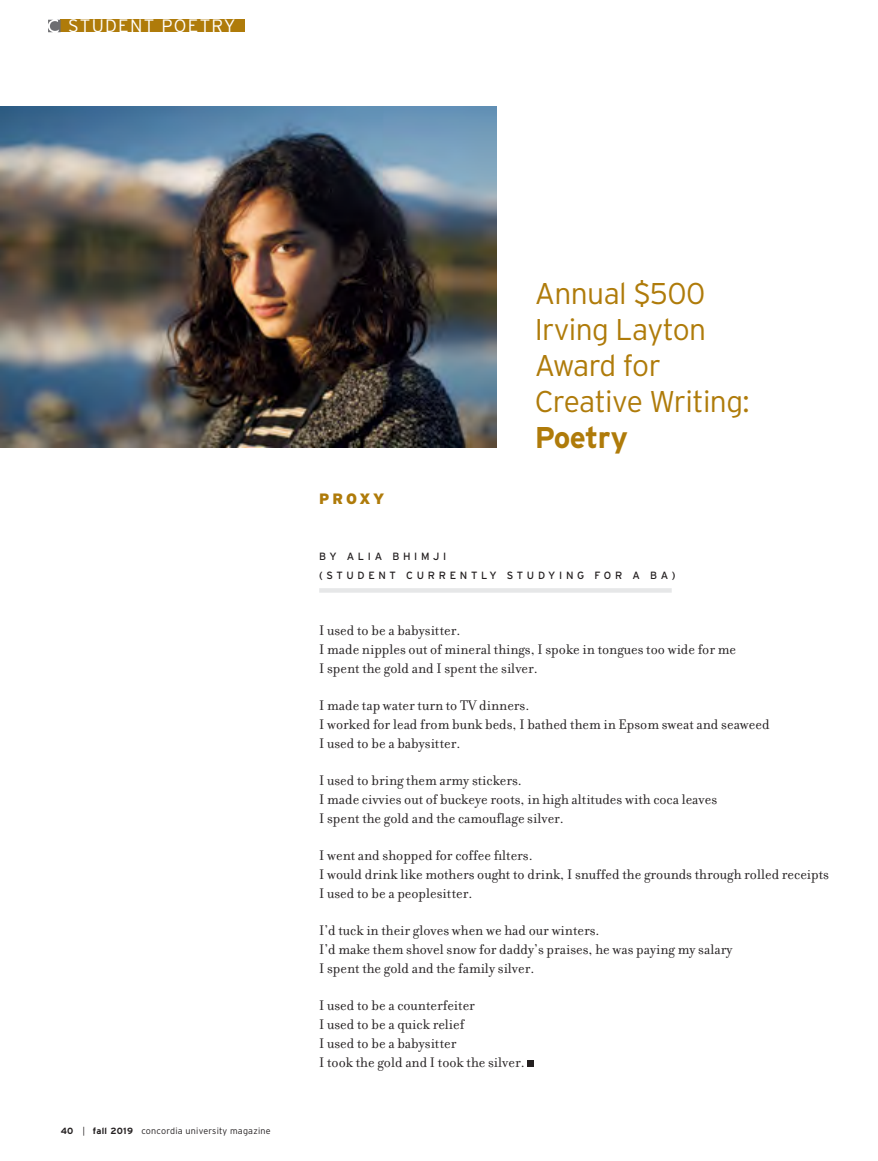
<style>
.page{position:relative;width:878px;height:1161px;background:#fff}
.page>*{position:absolute;margin:0;border:0;box-sizing:border-box;transform-origin:0 0}
.t1{font:300 30px/36px "Interstate";letter-spacing:-.02em;color:#af7b0a}
.t2{font:700 30px "Interstate";letter-spacing:-.02em;color:#af7b0a}
.t3{font:300 18px "Interstate";letter-spacing:.07em;color:#fff}
.t4{font:15px/18.8px "Filosofia";color:#231f20}
.t5{font:900 15px "Interstate";letter-spacing:.185em;color:#af7b0a}
.t6{font:10.5px/18.8px "Interstate";letter-spacing:.35em;color:#231f20}
.t7{font:300 9px "Interstate";letter-spacing:.025em;color:#231f20}
.s1{font-weight:700}
</style>
<div class="page">
<div style="left:319px;top:588px;width:352px;height:5px;background:#e6e7e8"></div>
<svg style="left:527px;top:1060px;width:6px;height:6px"></svg>
<img style="left:0;top:106px;width:496px;height:342px">
<div style="left:61px;top:20px;width:184px;height:12px;background:#af7b0a"></div>
<svg style="left:48px;top:20px;width:13px;height:12px"></svg>
<p class="t3" style="left:68px;top:16px;width:169px">STUDENT POETRY</p>
<p class="t7" style="left:61px;top:1126px;width:211px"><span class="s1">40</span> | <span class="s1">fall 2019</span> concordia university magazine</p>
<p class="t5" style="left:319px;top:490px;width:66px">PROXY</p>
<h1 class="t1" style="left:534px;top:275px;width:217px">Annual $500<br>Irving Layton<br>Award for<br>Creative Writing:</h1>
<h1 class="t2" style="left:534px;top:420px;width:95px">Poetry</h1>
<p class="t6" style="left:319px;top:547px;width:357px">BY ALIA BHIMJI<br>(STUDENT CURRENTLY STUDYING FOR A BA)</p>
<p class="t4" style="left:319px;top:621px;width:418px">I used to be a babysitter.<br>I made nipples out of mineral things, I spoke in tongues too wide for me<br>I spent the gold and I spent the silver.</p>
<p class="t4" style="left:319px;top:696px;width:452px">I made tap water turn to TV dinners.<br>I worked for lead from bunk beds, I bathed them in Epsom sweat and seaweed<br>I used to be a babysitter.</p>
<p class="t4" style="left:319px;top:771px;width:399px">I used to bring them army stickers.<br>I made civvies out of buckeye roots, in high altitudes with coca leaves<br>I spent the gold and the camouflage silver.</p>
<p class="t4" style="left:319px;top:846px;width:511px">I went and shopped for coffee filters.<br>I would drink like mothers ought to drink, I snuffed the grounds through rolled receipts<br>I used to be a peoplesitter.</p>
<p class="t4" style="left:319px;top:921px;width:414px">I’d tuck in their gloves when we had our winters.<br>I’d make them shovel snow for daddy’s praises, he was paying my salary<br>I spent the gold and the family silver.</p>
<p class="t4" style="left:319px;top:996px;width:207px">I used to be a counterfeiter<br>I used to be a quick relief<br>I used to be a babysitter<br>I took the gold and I took the silver.</p>
</div>
